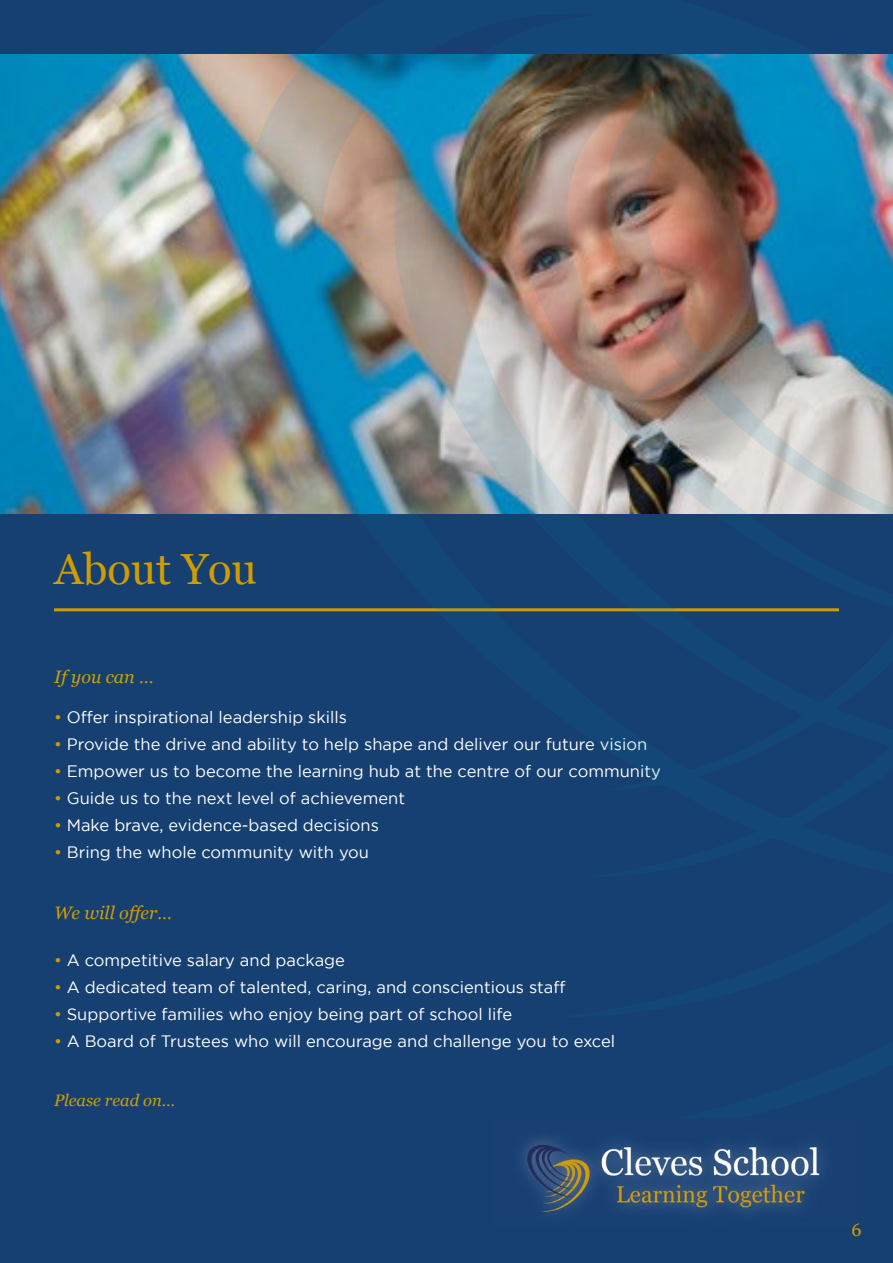
<style>
.page{position:relative;width:893px;height:1263px;background:#164071}
.page>*{position:absolute;margin:0;border:0;box-sizing:border-box;transform-origin:0 0}
.t1{font:43.5px "Georgia";color:#d19c00}
.t2{font:italic 18px "Georgia";color:#d19c00}
.t3{font:18px "Georgia";color:#d19c00}
.t4{font:16.5px "Gotham";color:#fff}
.t5{font:italic 16.5px "Georgia";color:#d19c00}
.s1{color:#d19c00}
</style>
<div class="page">
<hr style="left:54px;top:608px;width:785px;height:3px;background:#d19c00">
<img style="left:0;top:54px;width:240px;height:459px">
<img style="left:240px;top:54px;width:653px;height:558px">
<img style="left:520px;top:1136px;width:305px;height:78px">
<h1 class="t1" style="left:54px;top:537px;width:204px">About You</h1>
<p class="t2" style="left:54px;top:664px;width:101px">If you can …</p>
<p class="t4" style="left:54px;top:708px;width:295px"><span class="s1">•</span> Offer inspirational leadership skills</p>
<p class="t4" style="left:54px;top:735px;width:595px"><span class="s1">•</span> Provide the drive and ability to help shape and deliver our future vision</p>
<p class="t4" style="left:54px;top:762px;width:608px"><span class="s1">•</span> Empower us to become the learning hub at the centre of our community</p>
<p class="t4" style="left:54px;top:789px;width:352px"><span class="s1">•</span> Guide us to the next level of achievement</p>
<p class="t4" style="left:54px;top:816px;width:326px"><span class="s1">•</span> Make brave, evidence-based decisions</p>
<p class="t4" style="left:54px;top:843px;width:317px"><span class="s1">•</span> Bring the whole community with you</p>
<p class="t2" style="left:54px;top:900px;width:119px">We will offer…</p>
<p class="t4" style="left:54px;top:951px;width:293px"><span class="s1">•</span> A competitive salary and package</p>
<p class="t4" style="left:54px;top:978px;width:513px"><span class="s1">•</span> A dedicated team of talented, caring, and conscientious staff</p>
<p class="t4" style="left:54px;top:1005px;width:460px"><span class="s1">•</span> Supportive families who enjoy being part of school life</p>
<p class="t4" style="left:54px;top:1032px;width:563px"><span class="s1">•</span> A Board of Trustees who will encourage and challenge you to excel</p>
<p class="t5" style="left:54px;top:1089px;width:123px">Please read on…</p>
<p class="t3" style="left:851px;top:1217px;width:12px">6</p>
</div>
